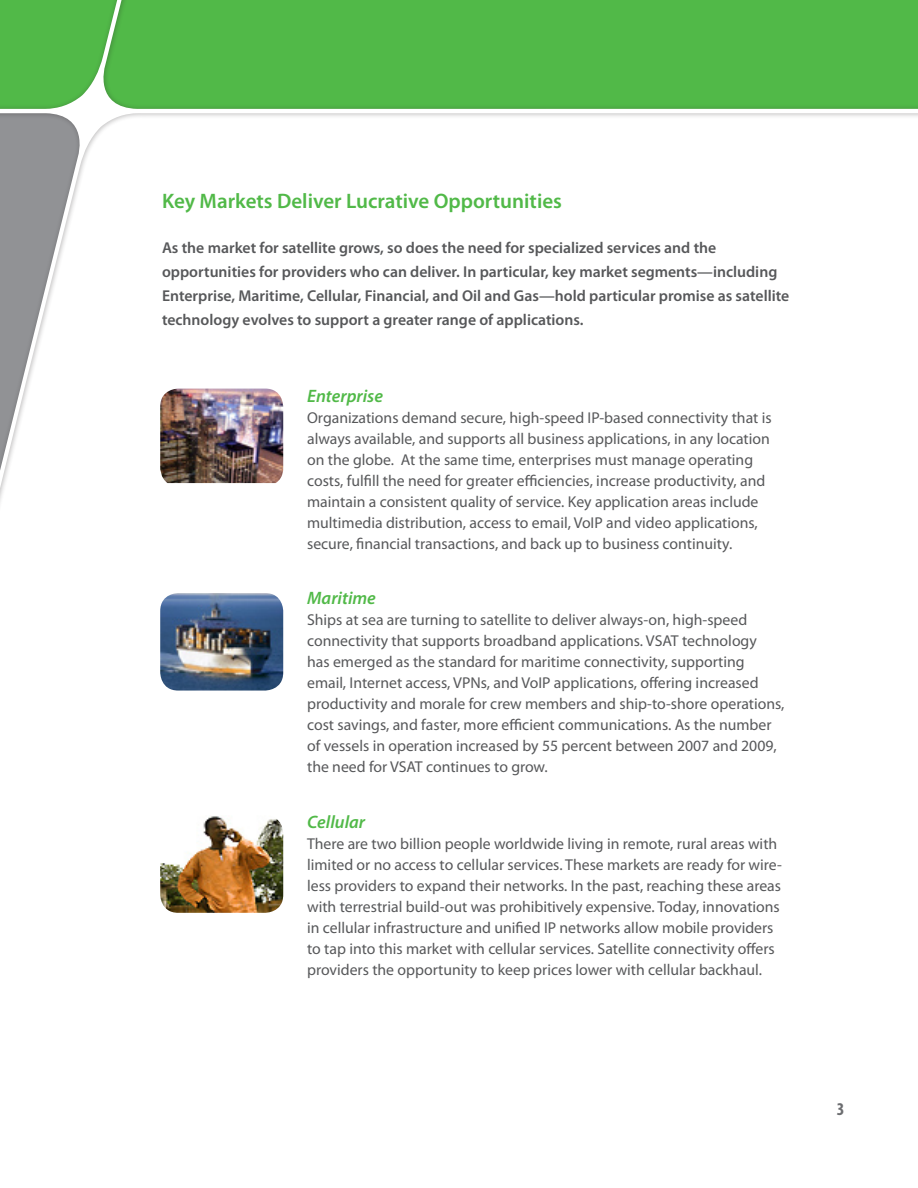
<style>
.page{position:relative;width:918px;height:1188px;background:#fff}
.page>*{position:absolute;margin:0;border:0;box-sizing:border-box;transform-origin:0 0}
.t1{font:600 21px "Myriad Pro";color:#51b948}
.t2{font:italic 600 18px "Myriad Pro";color:#51b948}
.t3{font:700 condensed 18px "Myriad Pro";color:#6c6d70}
.t4{font:15.75px/21px "Myriad Pro";color:#57585a}
.t5{font:600 15.75px/24px "Myriad Pro";color:#57585a}
</style>
<div class="page">
<svg style="left:0;top:0;width:918px;height:502px"></svg>
<img style="left:160px;top:389px;width:123px;height:94px">
<img style="left:160px;top:593px;width:123px;height:98px">
<img style="left:160px;top:816px;width:123px;height:97px">
<p class="t1" style="left:162px;top:188px;width:401px">Key Markets Deliver Lucrative Opportunities</p>
<p class="t5" style="left:162px;top:235px;width:629px">As the market for satellite grows, so does the need for specialized services and the opportunities for providers who can deliver. In particular, key market segments—including Enterprise, Maritime, Cellular, Financial, and Oil and Gas—hold particular promise as satellite technology evolves to support a greater range of applications.</p>
<p class="t2" style="left:307px;top:384px;width:77px">Enterprise</p>
<p class="t4" style="left:307px;top:407px;width:466px">Organizations demand secure, high-speed IP-based connectivity that is always available, and supports all business applications, in any location on the globe. At the same time, enterprises must manage operating costs, fulfill the need for greater efficiencies, increase productivity, and maintain a consistent quality of service. Key application areas include multimedia distribution, access to email, VoIP and video applications, secure, financial transactions, and back up to business continuity.</p>
<p class="t2" style="left:307px;top:587px;width:70px">Maritime</p>
<p class="t4" style="left:307px;top:609px;width:479px">Ships at sea are turning to satellite to deliver always-on, high-speed connectivity that supports broadband applications. VSAT technology<br>has emerged as the standard for maritime connectivity, supporting email, Internet access, VPNs, and VoIP applications, offering increased productivity and morale for crew members and ship-to-shore operations, cost savings, and faster, more efficient communications. As the number of vessels in operation increased by 55 percent between 2007 and 2009, the need for VSAT continues to grow.</p>
<p class="t2" style="left:307px;top:810px;width:60px">Cellular</p>
<p class="t4" style="left:307px;top:833px;width:476px">There are two billion people worldwide living in remote, rural areas with limited or no access to cellular services. These markets are ready for wire&shy;less providers to expand their networks. In the past, reaching these areas with terrestrial build-out was prohibitively expensive. Today, innovations in cellular infrastructure and unified IP networks allow mobile providers to tap into this market with cellular services. Satellite connectivity offers providers the opportunity to keep prices lower with cellular backhaul.</p>
<p class="t3" style="left:837px;top:1098px;width:9px">3</p>
</div>
